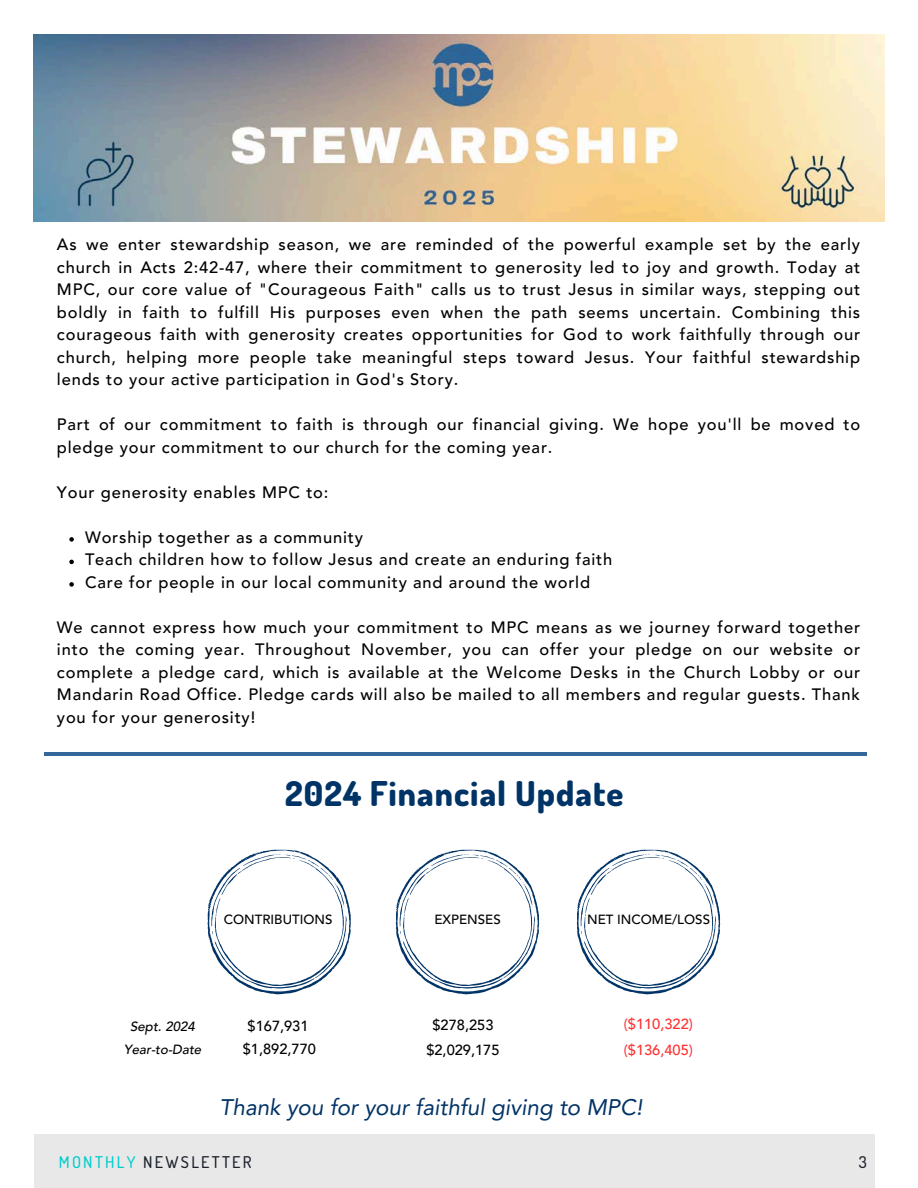
<style>
.page{position:relative;width:918px;height:1188px;background:#fff}
.page>*{position:absolute;margin:0;border:0;box-sizing:border-box;transform-origin:0 0}
.t1{font:800 34.2px "Dosis";letter-spacing:.03em;color:#036}
.t2{font:italic 22.5px "Avenir LT Pro";color:#036}
.t3{font:500 16.5px/22.5px "Avenir LT Pro";letter-spacing:.05em;color:#000;text-align:justify}
.t4{font:500 16.2px "Dosis";letter-spacing:.14em;color:#1a202b}
.t5{font:500 14.7px "Avenir LT Pro";color:#000}
.t6{font:500 14.7px "Avenir LT Pro";color:#ff3131}
.t7{font:500 13.35px "Avenir LT Pro";color:#000}
.t8{font:italic 500 13.35px "Avenir LT Pro";color:#000}
.s1{color:#0cc}
</style>
<div class="page">
<hr style="left:45px;top:752px;width:822px;height:4px;background:#369">
<img style="left:34px;top:34px;width:850px;height:187px">
<svg style="left:207px;top:850px;width:144px;height:144px"></svg>
<div style="left:34px;top:1135px;width:841px;height:53px;background:#e9e8e8"></div>
<svg style="left:577px;top:850px;width:144px;height:144px"></svg>
<svg style="left:396px;top:850px;width:144px;height:144px"></svg>
<svg style="left:69px;top:537px;width:5px;height:5px"></svg>
<svg style="left:69px;top:560px;width:5px;height:4px"></svg>
<svg style="left:69px;top:582px;width:5px;height:5px"></svg>
<h6 class="t3" style="left:57px;top:235px;width:805px">As we enter stewardship season, we are reminded of the powerful example set by the early church in Acts 2:42-47, where their commitment to generosity led to joy and growth. Today at MPC, our core value of "Courageous Faith" calls us to trust Jesus in similar ways, stepping out boldly in faith to fulfill His purposes even when the path seems uncertain. Combining this courageous faith with generosity creates opportunities for God to work faithfully through our church, helping more people take meaningful steps toward Jesus. Your faithful stewardship lends to your active participation in God's Story.</h6>
<p class="t3" style="left:57px;top:415px;width:805px">Part of our commitment to faith is through our financial giving. We hope you'll be moved to pledge your commitment to our church for the coming year.</p>
<p class="t3" style="left:57px;top:482px;width:273px">Your generosity enables MPC to:</p>
<p class="t3" style="left:85px;top:527px;width:279px">Worship together as a community</p>
<p class="t3" style="left:85px;top:550px;width:529px">Teach children how to follow Jesus and create an enduring faith</p>
<p class="t3" style="left:85px;top:572px;width:507px">Care for people in our local community and around the world</p>
<p class="t3" style="left:57px;top:617px;width:805px">We cannot express how much your commitment to MPC means as we journey forward together into the coming year. Throughout November, you can offer your pledge on our website or complete a pledge card, which is available at the Welcome Desks in the Church Lobby or our Mandarin Road Office. Pledge cards will also be mailed to all members and regular guests. Thank you for your generosity!</p>
<h4 class="t1" style="left:285px;top:771px;width:340px">2024 Financial Update</h4>
<h4 class="t7" style="left:224px;top:914px;width:110px">CONTRIBUTIONS</h4>
<h4 class="t7" style="left:434px;top:914px;width:68px">EXPENSES</h4>
<h3 class="t7" style="left:587px;top:914px;width:124px">NET INCOME/LOSS</h3>
<h6 class="t8" style="left:130px;top:1021px;width:66px">Sept. 2024</h6>
<p class="t5" style="left:248px;top:1020px;width:62px">$167,931</p>
<p class="t5" style="left:432px;top:1019px;width:62px">$278,253</p>
<h1 class="t6" style="left:624px;top:1018px;width:71px">($110,322)</h1>
<p class="t8" style="left:124px;top:1044px;width:79px">Year-to-Date</p>
<h6 class="t5" style="left:243px;top:1043px;width:75px">$1,892,770</h6>
<p class="t5" style="left:426px;top:1044px;width:75px">$2,029,175</p>
<p class="t6" style="left:624px;top:1044px;width:71px">($136,405)</p>
<h4 class="t2" style="left:220px;top:1098px;width:424px">Thank you for your faithful giving to MPC!</h4>
<p class="t4" style="left:59px;top:1151px;width:194px"><span class="s1">MONTHLY</span> NEWSLETTER</p>
<p class="t4" style="left:859px;top:1151px;width:10px">3</p>
</div>
